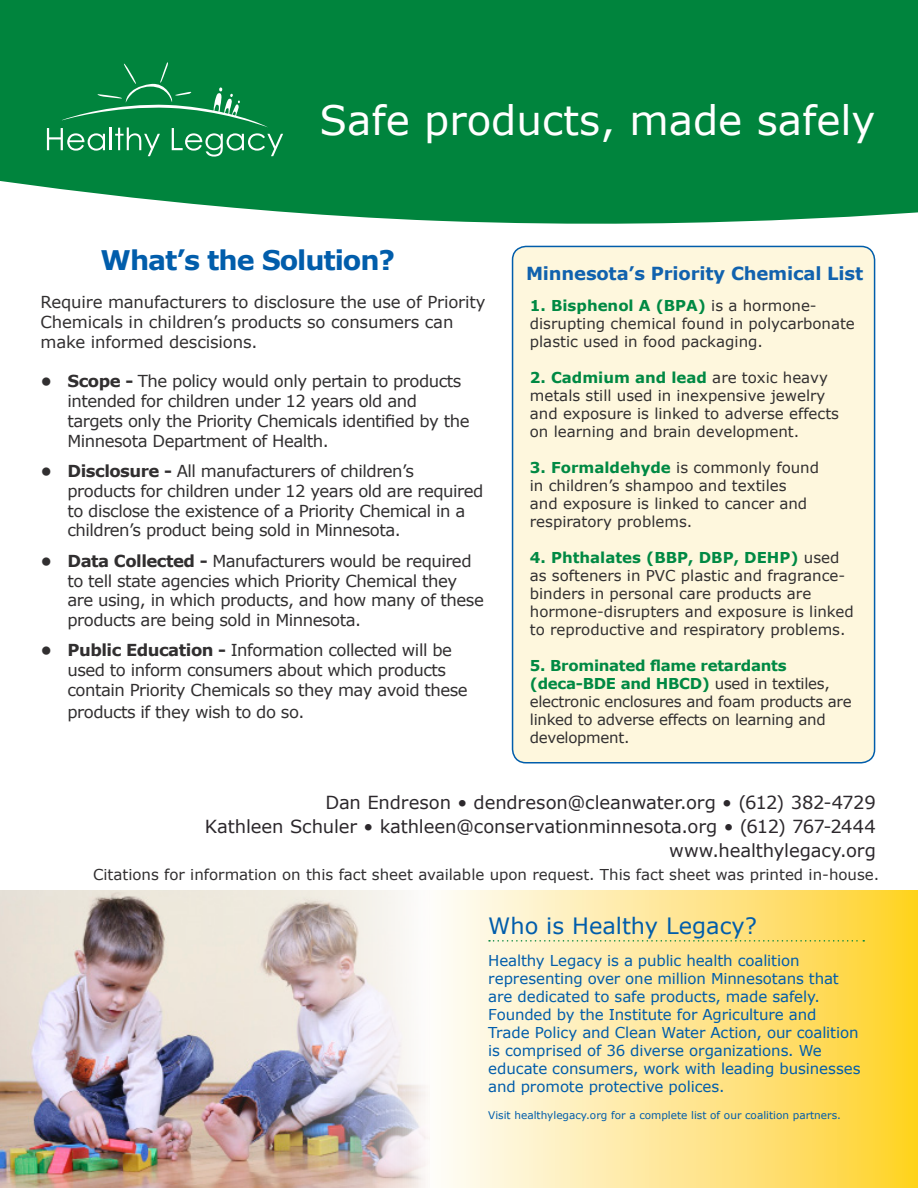
<style>
.page{position:relative;width:918px;height:1188px;background:#fff}
.page>*{position:absolute;margin:0;border:0;box-sizing:border-box;transform-origin:0 0}
.Heading_3{font:40.5px "Verdana";color:#fff}
.Heading_1{font:700 27px "Verdana";letter-spacing:-.04em;color:#015dab}
.Box_heading{font:22.5px "Verdana";color:#015dab}
.Heading_4{font:18px/24px "Verdana";letter-spacing:-.005em;color:#2c282c;text-align:right}
.t1{font:700 18px "Verdana";letter-spacing:-.01em;color:#1162ae}
.t2{font:16.5px/19.8px "Verdana";letter-spacing:-.03em;color:#312f30}
.t3{font:16.5px/19.8px "Verdana";letter-spacing:-.01em;color:#312f30}
.t4{font:15px/18px "Verdana";color:#312f30}
.t5{font:15px/18px "Verdana";letter-spacing:-.005em;color:#015dab}
.t6{font:15px/18px "Verdana";letter-spacing:-.02em;color:#312f30}
.t7{font:10.5px "Verdana";color:#015dab}
.s1{font-weight:700}
.s2{font-weight:700;color:#008943}
</style>
<div class="page">
<div style="left:0;top:0;width:918px;height:224px;background:#00843d"></div>
<svg style="left:47px;top:61px;width:236px;height:96px;background:#188f4f"></svg>
<div style="left:420px;top:891px;width:498px;height:297px;background:linear-gradient(to right,#fefeff,#ffd22c)"></div>
<svg style="left:489px;top:940px;width:375px;height:2px"></svg>
<img style="left:0;top:890px;width:430px;height:298px">
<div style="left:513px;top:246px;width:362px;height:517px;background:#fef7dd;border-radius:14px"></div>
<div style="left:512px;top:246px;width:363px;height:518px;border:2px solid #015dab;border-radius:14px"></div>
<p class="Heading_3" style="left:320px;top:94px;width:558px">Safe products, made safely</p>
<p class="Heading_1" style="left:101px;top:243px;width:296px">What’s the Solution?</p>
<p class="t3" style="left:40px;top:292px;width:447px">Require manufacturers to disclosure the use of Priority<br>Chemicals in children’s products so consumers can make informed descisions.</p>
<p class="t2" style="left:68px;top:371px;width:404px;text-indent:-27px"><span class="s1">• Scope -</span> The policy would only pertain to products intended for children under 12 years old and targets only the Priority Chemicals identified by the Minnesota Department of Health.</p>
<p class="t2" style="left:68px;top:461px;width:417px;text-indent:-27px"><span class="s1">• Disclosure -</span> All manufacturers of children’s products for children under 12 years old are required to disclose the existence of a Priority Chemical in a children’s product being sold in Minnesota.</p>
<p class="t2" style="left:68px;top:550px;width:418px;text-indent:-27px"><span class="s1">• Data Collected -</span> Manufacturers would be required to tell state agencies which Priority Chemical they are using, in which products, and how many of these products are being sold in Minnesota.</p>
<p class="t2" style="left:68px;top:640px;width:402px;text-indent:-27px"><span class="s1">• Public Education -</span> Information collected will be used to inform consumers about which products contain Priority Chemicals so they may avoid these</p>
<p class="t2" style="left:68px;top:701px;width:238px">products if they wish to do so.</p>
<p class="t1" style="left:526px;top:262px;width:339px">Minnesota’s Priority Chemical List</p>
<p class="t4" style="left:530px;top:296px;width:327px"><span class="s2">1. Bisphenol A (BPA)</span> is a hormone&shy;disrupting chemical found in polycarbonate plastic used in food packaging.</p>
<p class="t4" style="left:530px;top:368px;width:311px"><span class="s2">2. Cadmium and lead</span> are toxic heavy metals still used in inexpensive jewelry and exposure is linked to adverse effects on learning and brain development.</p>
<p class="t4" style="left:530px;top:458px;width:291px"><span class="s2">3. Formaldehyde</span> is commonly found in children’s shampoo and textiles<br>and exposure is linked to cancer and respiratory problems.</p>
<p class="t4" style="left:530px;top:548px;width:326px"><span class="s2">4. Phthalates (BBP, DBP, DEHP)</span> used as softeners in PVC plastic and fragrance&shy;binders in personal care products are hormone-disrupters and exposure is linked to reproductive and respiratory problems.</p>
<p class="t6" style="left:530px;top:656px;width:323px"><span class="s2">5. Brominated flame retardants (deca-BDE and HBCD)</span> used in textiles, electronic enclosures and foam products are linked to adverse effects on learning and development.</p>
<p class="Heading_4" style="left:205px;top:790px;width:672px">Dan Endreson • dendreson@cleanwater.org • (612) 382-4729<br>Kathleen Schuler • kathleen@conservationminnesota.org • (612) 767-2444 www.healthylegacy.org</p>
<p class="t4" style="left:93px;top:865px;width:788px">Citations for information on this fact sheet available upon request. This fact sheet was printed in-house.</p>
<p class="Box_heading" style="left:488px;top:912px;width:270px">Who is Healthy Legacy?</p>
<p class="t5" style="left:488px;top:951px;width:374px">Healthy Legacy is a public health coalition representing over one million Minnesotans that are dedicated to safe products, made safely.<br>Founded by the Institute for Agriculture and Trade Policy and Clean Water Action, our coalition is comprised of 36 diverse organizations. We educate consumers, work with leading businesses and promote protective polices.</p>
<p class="t7" style="left:488px;top:1109px;width:354px">Visit healthylegacy.org for a complete list of our coalition partners.</p>
</div>
